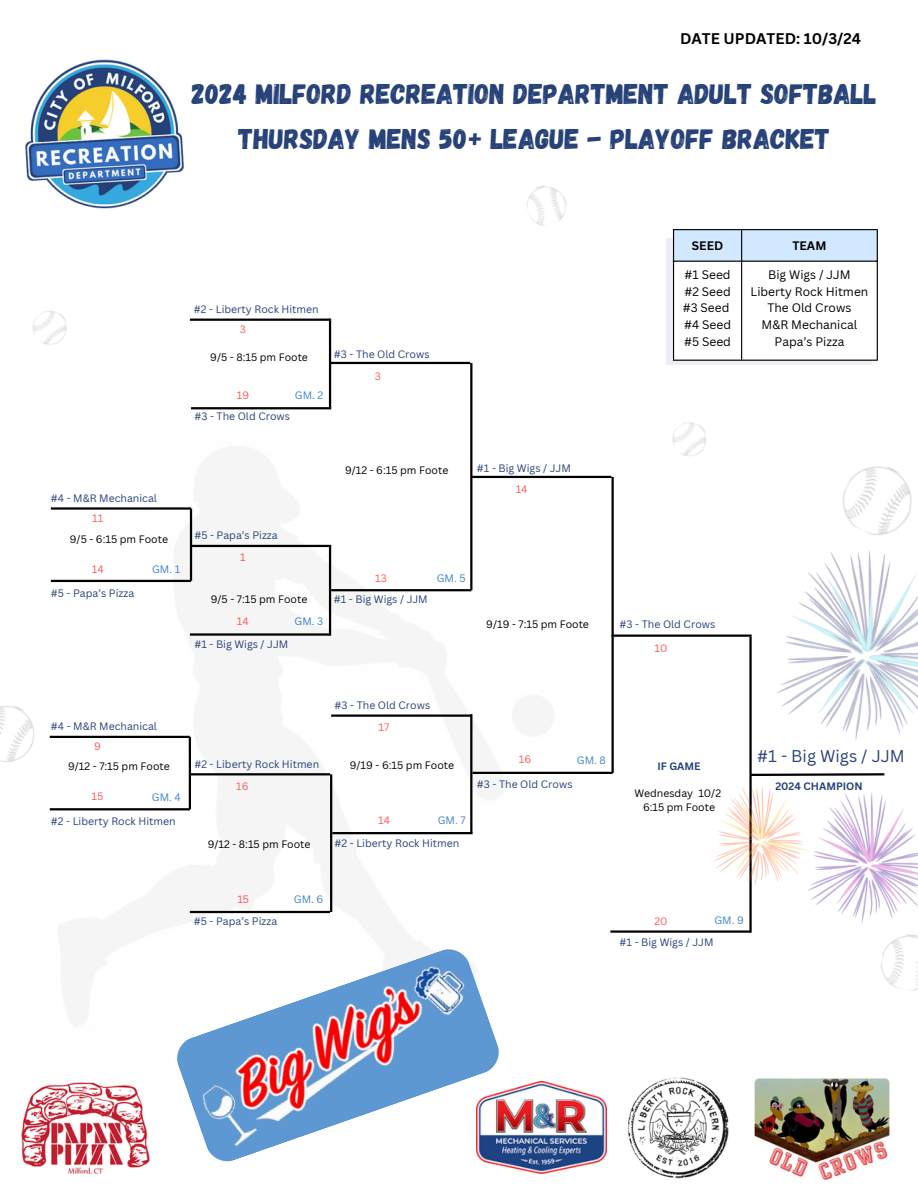
<style>
.page{position:relative;width:918px;height:1188px;background:#fff}
.page>*{position:absolute;margin:0;border:0;box-sizing:border-box;transform-origin:0 0}
.t1{font:28.5px/45px "Gagalin";color:#274279;text-align:center}
.t2{font:16.5px "Canva Sans";color:#274279}
.t3{font:700 15px "Canva Sans";color:#000}
.t4{font:12px "Canva Sans";color:#000}
.t5{font:700 12px "Canva Sans";color:#000}
.t6{font:10.5px "Canva Sans";color:#274279}
.t7{font:10.5px "Canva Sans";color:#000}
.t8{font:10.5px "Canva Sans";color:#3d83cb}
.t9{font:10.5px "Canva Sans";color:#ff5757}
.t10{font:700 10.5px "Canva Sans";color:#274279}
</style>
<div class="page">
<img style="left:49px;top:411px;width:544px;height:503px">
<hr style="left:191px;top:407px;width:140px;height:2px;background:#000">
<hr style="left:190px;top:319px;width:140px;height:2px;background:#000">
<hr style="left:329px;top:319px;width:2px;height:89px;background:#000">
<hr style="left:51px;top:507px;width:140px;height:3px;background:#000">
<hr style="left:51px;top:580px;width:140px;height:2px;background:#000">
<hr style="left:190px;top:509px;width:2px;height:72px;background:#000">
<hr style="left:191px;top:545px;width:140px;height:2px;background:#000">
<hr style="left:190px;top:633px;width:140px;height:3px;background:#000">
<hr style="left:329px;top:546px;width:2px;height:90px;background:#000">
<hr style="left:330px;top:362px;width:140px;height:2px;background:#000">
<hr style="left:331px;top:589px;width:140px;height:2px;background:#000">
<hr style="left:470px;top:363px;width:2px;height:227px;background:#000">
<hr style="left:50px;top:736px;width:140px;height:2px;background:#000">
<hr style="left:50px;top:808px;width:140px;height:2px;background:#000">
<hr style="left:189px;top:737px;width:2px;height:72px;background:#000">
<hr style="left:190px;top:773px;width:140px;height:2px;background:#000">
<hr style="left:190px;top:911px;width:140px;height:2px;background:#000">
<hr style="left:330px;top:774px;width:2px;height:138px;background:#000">
<hr style="left:332px;top:832px;width:140px;height:2px;background:#000">
<hr style="left:331px;top:715px;width:140px;height:2px;background:#000">
<hr style="left:470px;top:714px;width:2px;height:119px;background:#000">
<hr style="left:471px;top:476px;width:141px;height:2px;background:#000">
<hr style="left:472px;top:772px;width:141px;height:2px;background:#000">
<hr style="left:612px;top:477px;width:2px;height:296px;background:#000">
<hr style="left:612px;top:635px;width:140px;height:2px;background:#000">
<hr style="left:610px;top:930px;width:141px;height:3px;background:#000">
<hr style="left:749px;top:637px;width:3px;height:296px;background:#000">
<svg style="left:749px;top:772px;width:136px;height:5px"></svg>
<img style="left:526px;top:185px;width:41px;height:41px">
<img style="left:25px;top:59px;width:160px;height:150px">
<div style="left:666px;top:238px;width:206px;height:126px;background:#eceef3"></div>
<svg style="left:674px;top:230px;width:203px;height:130px;background:#f2f7fc"></svg>
<hr style="left:673px;top:230px;width:1px;height:130px;background:#000">
<hr style="left:741px;top:230px;width:1px;height:130px;background:#000">
<hr style="left:877px;top:230px;width:1px;height:130px;background:#000">
<hr style="left:673px;top:229px;width:205px;height:1px;background:#000">
<hr style="left:673px;top:261px;width:205px;height:1px;background:#000">
<hr style="left:673px;top:360px;width:205px;height:1px;background:#000">
<img style="left:842px;top:466px;width:70px;height:69px">
<img style="left:880px;top:934px;width:38px;height:57px">
<img style="left:672px;top:422px;width:34px;height:34px">
<img style="left:33px;top:311px;width:34px;height:34px">
<img style="left:0;top:705px;width:35px;height:57px">
<img style="left:21px;top:1082px;width:128px;height:93px">
<svg style="left:177px;top:949px;width:322px;height:213px"></svg>
<img style="left:186px;top:958px;width:305px;height:195px">
<img style="left:477px;top:1081px;width:129px;height:92px">
<img style="left:628px;top:1077px;width:101px;height:102px">
<img style="left:754px;top:1078px;width:136px;height:102px">
<img style="left:777px;top:551px;width:141px;height:189px">
<img style="left:808px;top:792px;width:110px;height:131px">
<img style="left:714px;top:786px;width:95px;height:99px">
<p class="t3" style="left:680px;top:28px;width:183px">DATE UPDATED: 10/3/24</p>
<p class="t1" style="left:192px;top:70px;width:686px">2024 MILFORD RECREATION DEPARTMENT ADULT SOFTBALL<br>THURSDAY MENS 50+ LEAGUE - PLAYOFF BRACKET</p>
<p class="t6" style="left:194px;top:302px;width:126px">#2 - Liberty Rock Hitmen</p>
<p class="t9" style="left:240px;top:322px;width:8px">3</p>
<p class="t7" style="left:210px;top:349px;width:99px">9/5 - 8:15 pm Foote</p>
<p class="t9" style="left:237px;top:388px;width:14px">19</p>
<p class="t8" style="left:295px;top:388px;width:30px">GM. 2</p>
<p class="t6" style="left:194px;top:409px;width:97px">#3 - The Old Crows</p>
<h5 class="t6" style="left:334px;top:347px;width:97px">#3 - The Old Crows</h5>
<p class="t9" style="left:375px;top:369px;width:8px">3</p>
<h5 class="t6" style="left:51px;top:490px;width:108px">#4 - M&amp;R Mechanical</h5>
<p class="t9" style="left:92px;top:511px;width:13px">11</p>
<h5 class="t7" style="left:70px;top:532px;width:100px">9/5 - 6:15 pm Foote</h5>
<h5 class="t9" style="left:92px;top:562px;width:13px">14</h5>
<p class="t6" style="left:51px;top:586px;width:85px">#5 - Papa’s Pizza</p>
<p class="t8" style="left:152px;top:562px;width:30px">GM. 1</p>
<p class="t7" style="left:345px;top:463px;width:105px">9/12 - 6:15 pm Foote</p>
<p class="t6" style="left:477px;top:461px;width:95px">#1 - Big Wigs / JJM</p>
<h3 class="t9" style="left:516px;top:481px;width:13px">14</h3>
<p class="t6" style="left:194px;top:528px;width:85px">#5 - Papa’s Pizza</p>
<p class="t9" style="left:240px;top:550px;width:7px">1</p>
<p class="t7" style="left:211px;top:592px;width:98px">9/5 - 7:15 pm Foote</p>
<p class="t9" style="left:237px;top:614px;width:13px">14</p>
<p class="t6" style="left:194px;top:637px;width:95px">#1 - Big Wigs / JJM</p>
<p class="t8" style="left:295px;top:614px;width:30px">GM. 3</p>
<p class="t9" style="left:375px;top:571px;width:13px">13</p>
<p class="t6" style="left:334px;top:592px;width:95px">#1 - Big Wigs / JJM</p>
<p class="t8" style="left:437px;top:571px;width:30px">GM. 5</p>
<p class="t7" style="left:486px;top:617px;width:104px">9/19 - 7:15 pm Foote</p>
<p class="t5" style="left:692px;top:237px;width:33px">SEED</p>
<h1 class="t5" style="left:793px;top:237px;width:35px">TEAM</h1>
<p class="t4" style="left:685px;top:266px;width:48px">#1 Seed</p>
<p class="t4" style="left:684px;top:283px;width:48px">#2 Seed</p>
<p class="t4" style="left:683px;top:300px;width:48px">#3 Seed</p>
<p class="t4" style="left:684px;top:316px;width:48px">#4 Seed</p>
<p class="t4" style="left:684px;top:333px;width:48px">#5 Seed</p>
<p class="t4" style="left:768px;top:266px;width:84px">Big Wigs / JJM</p>
<p class="t4" style="left:751px;top:283px;width:119px">Liberty Rock Hitmen</p>
<p class="t4" style="left:767px;top:300px;width:86px">The Old Crows</p>
<p class="t4" style="left:762px;top:316px;width:97px">M&amp;R Mechanical</p>
<p class="t4" style="left:775px;top:333px;width:71px">Papa’s Pizza</p>
<h4 class="t6" style="left:620px;top:617px;width:97px">#3 - The Old Crows</h4>
<p class="t9" style="left:655px;top:641px;width:14px">10</p>
<p class="t6" style="left:335px;top:697px;width:97px">#3 - The Old Crows</p>
<h5 class="t6" style="left:51px;top:718px;width:108px">#4 - M&amp;R Mechanical</h5>
<p class="t9" style="left:379px;top:719px;width:12px">17</p>
<p class="t9" style="left:94px;top:739px;width:8px">9</p>
<p class="t7" style="left:68px;top:758px;width:103px">9/12 - 7:15 pm Foote</p>
<p class="t6" style="left:194px;top:757px;width:126px">#2 - Liberty Rock Hitmen</p>
<p class="t7" style="left:350px;top:758px;width:106px">9/19 - 6:15 pm Foote</p>
<h5 class="t9" style="left:519px;top:752px;width:14px">16</h5>
<p class="t8" style="left:577px;top:752px;width:30px">GM. 8</p>
<p class="t10" style="left:657px;top:758px;width:45px">IF GAME</p>
<p class="t2" style="left:757px;top:745px;width:149px">#1 - Big Wigs / JJM</p>
<p class="t9" style="left:91px;top:789px;width:13px">15</p>
<p class="t8" style="left:152px;top:790px;width:30px">GM. 4</p>
<p class="t9" style="left:236px;top:778px;width:14px">16</p>
<p class="t6" style="left:477px;top:777px;width:97px">#3 - The Old Crows</p>
<p class="t7" style="left:634px;top:786px;width:88px">Wednesday 10/2</p>
<p class="t7" style="left:643px;top:800px;width:74px">6:15 pm Foote</p>
<p class="t10" style="left:775px;top:778px;width:89px">2024 CHAMPION</p>
<p class="t6" style="left:51px;top:814px;width:126px">#2 - Liberty Rock Hitmen</p>
<p class="t9" style="left:378px;top:813px;width:13px">14</p>
<p class="t8" style="left:438px;top:813px;width:29px">GM. 7</p>
<h5 class="t7" style="left:208px;top:837px;width:104px">9/12 - 8:15 pm Foote</h5>
<p class="t6" style="left:335px;top:836px;width:126px">#2 - Liberty Rock Hitmen</p>
<p class="t9" style="left:237px;top:892px;width:13px">15</p>
<h5 class="t6" style="left:194px;top:914px;width:85px">#5 - Papa’s Pizza</h5>
<p class="t8" style="left:294px;top:892px;width:31px">GM. 6</p>
<p class="t9" style="left:654px;top:914px;width:15px">20</p>
<p class="t8" style="left:714px;top:913px;width:31px">GM. 9</p>
<h4 class="t6" style="left:620px;top:934px;width:95px">#1 - Big Wigs / JJM</h4>
</div>
